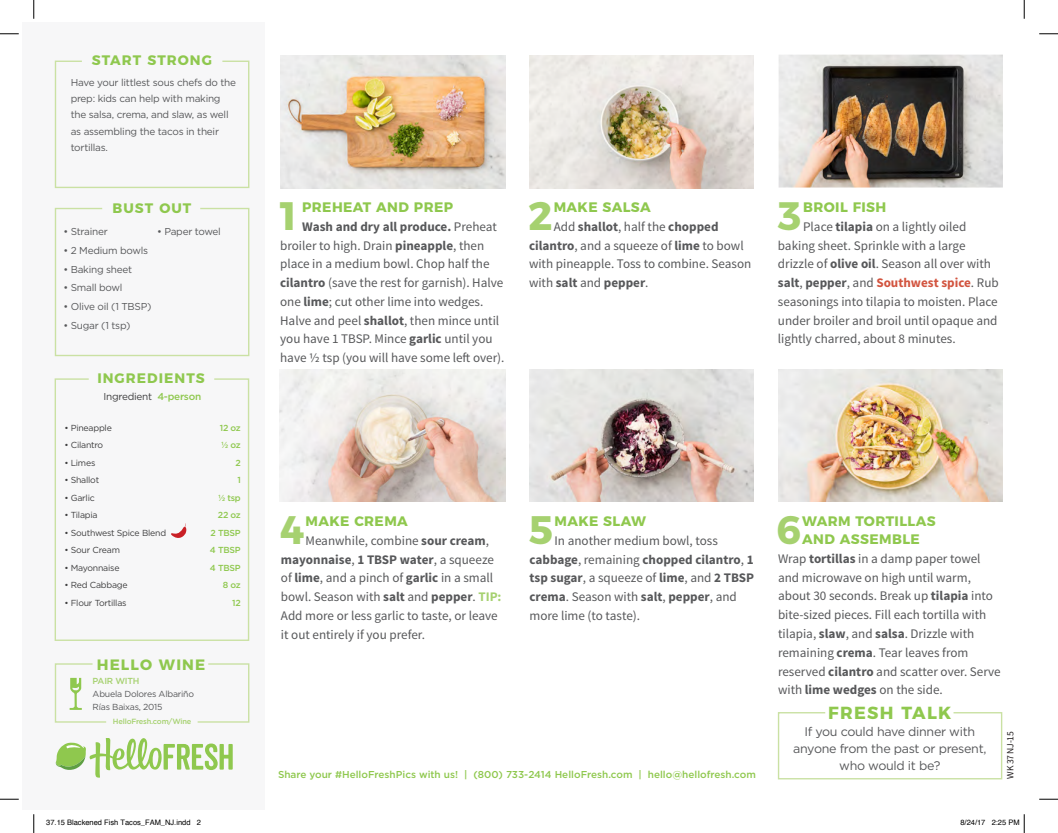
<style>
.page{position:relative;width:1058px;height:833px;background:#fff}
.page>*{position:absolute;margin:0;border:0;box-sizing:border-box;transform-origin:0 0}
.t1{font:700 39.62px "Montserrat";color:#a6d170}
.t2{font:700 17.5px "Montserrat";letter-spacing:.075em;color:#8fc84e}
.t3{font:700 15px "Montserrat";letter-spacing:.075em;color:#8fc84e}
.t4{font:700 13.75px/18.1px "Montserrat";letter-spacing:.03em;color:#8fc84e}
.t5{font:700 13.75px "Montserrat";letter-spacing:.075em;color:#8fc84e}
.t6{font:13.12px/18.8px "Source Sans Pro";color:#57585a}
.t7{font:12.5px/16.8px "Gotham";letter-spacing:-.025em;color:#57585a;text-align:center}
.t8{font:10px/16.2px "Gotham";letter-spacing:-.025em;color:#57585a}
.t9{font:500 10px "Gotham";color:#8fc84e}
.t10{font:10px "Gotham";letter-spacing:-.025em;color:#3e3e3f}
.t11{font:9.62px "Source Sans Pro";letter-spacing:-.025em;color:#231f20}
.t12{font:8.75px "Gotham";letter-spacing:-.025em;color:#3e3e3f}
.t13{font:500 8.75px/17.5px "Gotham";letter-spacing:-.025em;color:#8fc84e;text-align:right}
.t14{font:8.75px/12.5px "Gotham";letter-spacing:-.025em;color:#57585a}
.t15{font:500 8.75px "Gotham";letter-spacing:-.025em;color:#a6d170}
.t16{font:7.5px "Helvetica";color:#000}
.t17{font:500 7.5px "Gotham";letter-spacing:-.025em;color:#a6d170}
.s1{font-weight:500;color:#8fc84e}
.s2{font-weight:700}
.s3{font-weight:700;color:#d2543f}
.s4{font-weight:700;color:#a6d170}
</style>
<div class="page">
<div style="left:23px;top:23px;width:242px;height:787px;background:#f7f7f8"></div>
<img style="left:281px;top:55px;width:224px;height:133px">
<img style="left:529px;top:55px;width:225px;height:133px">
<img style="left:529px;top:369px;width:224px;height:133px">
<img style="left:280px;top:369px;width:225px;height:133px">
<img style="left:778px;top:55px;width:224px;height:132px">
<img style="left:778px;top:369px;width:224px;height:133px">
<svg style="left:54px;top:207px;width:196px;height:150px"></svg>
<svg style="left:54px;top:378px;width:196px;height:263px"></svg>
<svg style="left:54px;top:60px;width:196px;height:128px"></svg>
<svg style="left:54px;top:663px;width:53px;height:60px"></svg>
<svg style="left:197px;top:663px;width:53px;height:60px"></svg>
<svg style="left:56px;top:738px;width:177px;height:39px"></svg>
<svg style="left:777px;top:712px;width:226px;height:68px"></svg>
<svg style="left:0;top:33px;width:19px;height:2px"></svg>
<svg style="left:1039px;top:33px;width:19px;height:2px"></svg>
<svg style="left:0;top:798px;width:19px;height:2px"></svg>
<svg style="left:1039px;top:798px;width:19px;height:2px"></svg>
<svg style="left:33px;top:0;width:2px;height:19px"></svg>
<svg style="left:33px;top:814px;width:2px;height:19px"></svg>
<svg style="left:1023px;top:0;width:2px;height:19px"></svg>
<svg style="left:1023px;top:814px;width:2px;height:19px"></svg>
<p class="t5" style="left:92px;top:49px;width:122px">START STRONG</p>
<p class="t8" style="left:71px;top:74px;width:167px">Have your littlest sous chefs do the prep: kids can help with making the salsa, crema, and slaw, as well as assembling the tacos in their tortillas.</p>
<p class="t4" style="left:112px;top:198px;width:80px">BUST OUT</p>
<p class="t8" style="left:157px;top:223px;width:65px">• Paper towel</p>
<p class="t8" style="left:63px;top:223px;width:46px">• Strainer</p>
<p class="t8" style="left:63px;top:242px;width:86px">• 2 Medium bowls</p>
<p class="t8" style="left:63px;top:261px;width:70px">• Baking sheet</p>
<p class="t8" style="left:63px;top:279px;width:61px">• Small bowl</p>
<p class="t8" style="left:63px;top:298px;width:89px">• Olive oil (1 TBSP)</p>
<p class="t8" style="left:63px;top:317px;width:68px">• Sugar (1 tsp)</p>
<p class="t5" style="left:97px;top:366px;width:109px">INGREDIENTS</p>
<p class="t10" style="left:103px;top:390px;width:99px">Ingredient <span class="s1">4-person</span></p>
<p class="t12" style="left:64px;top:422px;width:49px">• Pineapple</p>
<p class="t12" style="left:64px;top:439px;width:40px">• Cilantro</p>
<p class="t12" style="left:64px;top:457px;width:33px">• Limes</p>
<p class="t12" style="left:64px;top:474px;width:36px">• Shallot</p>
<p class="t12" style="left:64px;top:492px;width:32px">• Garlic</p>
<p class="t12" style="left:64px;top:509px;width:35px">• Tilapia</p>
<p class="t12" style="left:64px;top:527px;width:103px">• Southwest Spice Blend</p>
<p class="t12" style="left:64px;top:544px;width:57px">• Sour Cream</p>
<p class="t12" style="left:64px;top:562px;width:57px">• Mayonnaise</p>
<p class="t12" style="left:64px;top:579px;width:65px">• Red Cabbage</p>
<p class="t12" style="left:64px;top:597px;width:64px">• Flour Tortillas</p>
<p class="t13" style="left:210px;top:419px;width:32px">12 oz<br>½ oz<br>2<br>1<br>½ tsp<br>22 oz<br>2 TBSP<br>4 TBSP<br>4 TBSP<br>8 oz<br>12</p>
<p class="t3" style="left:97px;top:652px;width:110px">HELLO WINE</p>
<p class="t15" style="left:93px;top:675px;width:48px">PAIR WITH</p>
<p class="t17" style="left:113px;top:716px;width:80px">HelloFresh.com/Wine</p>
<p class="t14" style="left:93px;top:687px;width:103px">Abuela Dolores Albariño<br>Rías Baixas, 2015</p>
<h1 class="t1" style="left:276px;top:183px;width:26px">1</h1>
<p class="t4" style="left:302px;top:197px;width:152px">PREHEAT AND PREP</p>
<p class="t6" style="left:280px;top:217px;width:226px;text-indent:22px"><span class="s2">Wash and dry all produce.</span> Preheat broiler to high. Drain <span class="s2">pineapple</span>, then place in a medium bowl. Chop half the <span class="s2">cilantro</span> (save the rest for garnish). Halve one <span class="s2">lime</span>; cut other lime into wedges.<br>Halve and peel <span class="s2">shallot</span>, then mince until you have 1 TBSP. Mince <span class="s2">garlic</span> until you have ½ tsp (you will have some left over).</p>
<h1 class="t1" style="left:528px;top:183px;width:26px">2</h1>
<p class="t4" style="left:553px;top:197px;width:99px">MAKE SALSA</p>
<p class="t6" style="left:529px;top:217px;width:224px;text-indent:25px">Add <span class="s2">shallot</span>, half the <span class="s2">chopped cilantro</span>, and a squeeze of <span class="s2">lime</span> to bowl with pineapple. Toss to combine. Season with <span class="s2">salt</span> and <span class="s2">pepper</span>.</p>
<h1 class="t1" style="left:777px;top:183px;width:24px">3</h1>
<p class="t4" style="left:803px;top:197px;width:85px">BROIL FISH</p>
<p class="t6" style="left:778px;top:217px;width:222px;text-indent:25px">Place <span class="s2">tilapia</span> on a lightly oiled baking sheet. Sprinkle with a large drizzle of <span class="s2">olive oil</span>. Season all over with <span class="s2">salt</span>, <span class="s2">pepper</span>, and <span class="s3">Southwest spice</span>. Rub seasonings into tilapia to moisten. Place under broiler and broil until opaque and lightly charred, about 8 minutes.</p>
<h1 class="t1" style="left:280px;top:497px;width:26px">4</h1>
<p class="t4" style="left:305px;top:511px;width:104px">MAKE CREMA</p>
<p class="t6" style="left:281px;top:531px;width:222px;text-indent:25px">Meanwhile, combine <span class="s2">sour cream</span>, <span class="s2">mayonnaise</span>, <span class="s2">1 TBSP water</span>, a squeeze of <span class="s2">lime</span>, and a pinch of <span class="s2">garlic</span> in a small bowl. Season with <span class="s2">salt</span> and <span class="s2">pepper</span>. <span class="s4">TIP:<br></span>Add more or less garlic to taste, or leave it out entirely if you prefer.</p>
<h1 class="t1" style="left:529px;top:497px;width:26px">5</h1>
<p class="t4" style="left:554px;top:511px;width:93px">MAKE SLAW</p>
<p class="t6" style="left:529px;top:531px;width:226px;text-indent:25px">In another medium bowl, toss <span class="s2">cabbage</span>, remaining <span class="s2">chopped cilantro</span>, <span class="s2">1 tsp sugar</span>, a squeeze of <span class="s2">lime</span>, and <span class="s2">2 TBSP crema</span>. Season with <span class="s2">salt</span>, <span class="s2">pepper</span>, and more lime (to taste).</p>
<p class="t9" style="left:278px;top:767px;width:479px">Share your #HelloFreshPics with us! | (800) 733-2414 HelloFresh.com | hello@hellofresh.com</p>
<h1 class="t1" style="left:776px;top:497px;width:26px">6</h1>
<p class="t4" style="left:802px;top:511px;width:135px">WARM TORTILLAS<br>AND ASSEMBLE</p>
<p class="t6" style="left:778px;top:549px;width:224px">Wrap <span class="s2">tortillas</span> in a damp paper towel and microwave on high until warm, about 30 seconds. Break up <span class="s2">tilapia</span> into bite-sized pieces. Fill each tortilla with tilapia, <span class="s2">slaw</span>, and <span class="s2">salsa</span>. Drizzle with remaining <span class="s2">crema</span>. Tear leaves from reserved <span class="s2">cilantro</span> and scatter over. Serve with <span class="s2">lime wedges</span> on the side.</p>
<p class="t7" style="left:793px;top:723px;width:195px">If you could have dinner with anyone from the past or present, who would it be?</p>
<h2 class="t2" style="left:828px;top:698px;width:125px">FRESH TALK</h2>
<p class="t11" style="left:1004px;top:778px;width:49px;rotate:-90deg">WK 37 NJ-15</p>
<p class="t16" style="left:46px;top:817px;width:156px">37.15 Blackened Fish Tacos_FAM_NJ.indd 2</p>
<p class="t16" style="left:960px;top:817px;width:61px">8/24/17 2:25 PM</p>
</div>
